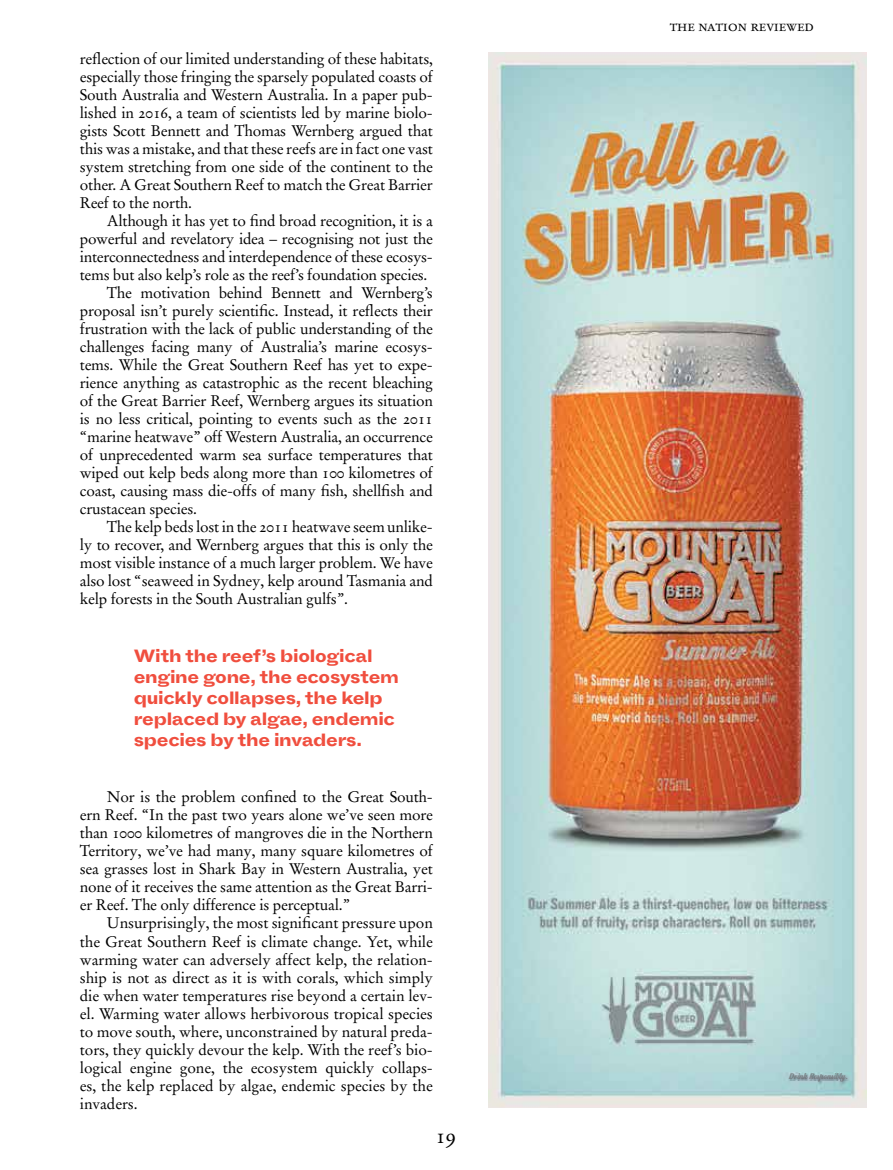
<style>
.page{position:relative;width:893px;height:1170px;background:#fff}
.page>*{position:absolute;margin:0;border:0;box-sizing:border-box;transform-origin:0 0}
.t1{font:21px "Stempel Garamond LT Pro";color:#000}
.t2{font:18px/21px "Schwartz Grotesk Extended Beta";letter-spacing:.02em;color:#f04e3e}
.t3{font:15.3px/18px "Stempel Garamond LT Pro";letter-spacing:-.015em;color:#000;text-align:justify}
.t4{font:9px "Home Run Sanscript";color:#6d6e71}
</style>
<div class="page">
<img style="left:488px;top:52px;width:378px;height:1054px">
<p class="t3" style="left:80px;top:49px;width:355px">reflection of our limited understanding of these habitats, especially those fringing the sparsely populated coasts of South Australia and Western Australia. In a paper pub&shy;lished in 2016, a team of scientists led by marine biolo&shy;gists Scott Bennett and Thomas Wernberg argued that this was a mistake, and that these reefs are in fact one vast system stretching from one side of the continent to the other. A Great Southern Reef to match the Great Barrier Reef to the north.</p>
<p class="t3" style="left:107px;top:211px;width:327px">Although it has yet to find broad recognition, it is a</p>
<p class="t3" style="left:80px;top:229px;width:355px">powerful and revelatory idea – recognising not just the</p>
<p class="t3" style="left:80px;top:247px;width:355px">interconnectedness and interdependence of these ecosys-</p>
<p class="t3" style="left:80px;top:265px;width:349px">tems but also kelp’s role as the reef’s foundation species.</p>
<p class="t3" style="left:107px;top:283px;width:327px">The motivation behind Bennett and Wernberg’s</p>
<p class="t3" style="left:80px;top:301px;width:355px">proposal isn’t purely scientific. Instead, it reflects their</p>
<p class="t3" style="left:80px;top:319px;width:355px">frustration with the lack of public understanding of the</p>
<p class="t3" style="left:80px;top:337px;width:355px">challenges facing many of Australia’s marine ecosys-</p>
<p class="t3" style="left:80px;top:355px;width:354px">tems. While the Great Southern Reef has yet to expe-</p>
<p class="t3" style="left:80px;top:373px;width:355px">rience anything as catastrophic as the recent bleaching</p>
<p class="t3" style="left:80px;top:391px;width:355px">of the Great Barrier Reef, Wernberg argues its situation</p>
<p class="t3" style="left:80px;top:409px;width:355px">is no less critical, pointing to events such as the 2011</p>
<p class="t3" style="left:80px;top:427px;width:355px">“marine heatwave” off Western Australia, an occurrence</p>
<p class="t3" style="left:80px;top:445px;width:355px">of unprecedented warm sea surface temperatures that</p>
<p class="t3" style="left:80px;top:463px;width:355px">wiped out kelp beds along more than 100 kilometres of</p>
<p class="t3" style="left:80px;top:481px;width:355px">coast, causing mass die-offs of many fish, shellfish and</p>
<p class="t3" style="left:80px;top:499px;width:119px">crustacean species.</p>
<p class="t3" style="left:107px;top:517px;width:327px">The kelp beds lost in the 2011 heatwave seem unlike-</p>
<p class="t3" style="left:80px;top:535px;width:355px">ly to recover, and Wernberg argues that this is only the</p>
<p class="t3" style="left:80px;top:553px;width:355px">most visible instance of a much larger problem. We have</p>
<p class="t3" style="left:80px;top:571px;width:355px">also lost “seaweed in Sydney, kelp around Tasmania and</p>
<p class="t3" style="left:80px;top:590px;width:270px">kelp forests in the South Australian gulfs”.</p>
<p class="t2" style="left:134px;top:645px;width:266px">With the reef’s biological engine gone, the ecosystem quickly collapses, the kelp replaced by algae, endemic species by the invaders.</p>
<p class="t3" style="left:80px;top:788px;width:355px;text-indent:27px">Nor is the problem confined to the Great South&shy;ern Reef. “In the past two years alone we’ve seen more than 1000 kilometres of mangroves die in the Northern Territory, we’ve had many, many square kilometres of sea grasses lost in Shark Bay in Western Australia, yet none of it receives the same attention as the Great Barri&shy;er Reef. The only difference is perceptual.”</p>
<p class="t3" style="left:80px;top:914px;width:355px;text-indent:27px">Unsurprisingly, the most significant pressure upon the Great Southern Reef is climate change. Yet, while warming water can adversely affect kelp, the relation&shy;ship is not as direct as it is with corals, which simply die when water temperatures rise beyond a certain lev&shy;el. Warming water allows herbivorous tropical species to move south, where, unconstrained by natural preda&shy;tors, they quickly devour the kelp. With the reef’s bio&shy;logical engine gone, the ecosystem quickly collaps&shy;es, the kelp replaced by algae, endemic species by the invaders.</p>
<h1 class="t1" style="left:435px;top:1122px;width:22px">19</h1>
<p class="t3" style="left:670px;top:17px;width:146px">The Nation Reviewed</p>
<p class="t4" style="left:789px;top:1070px;width:60px">Drink Responsibly.</p>
</div>
